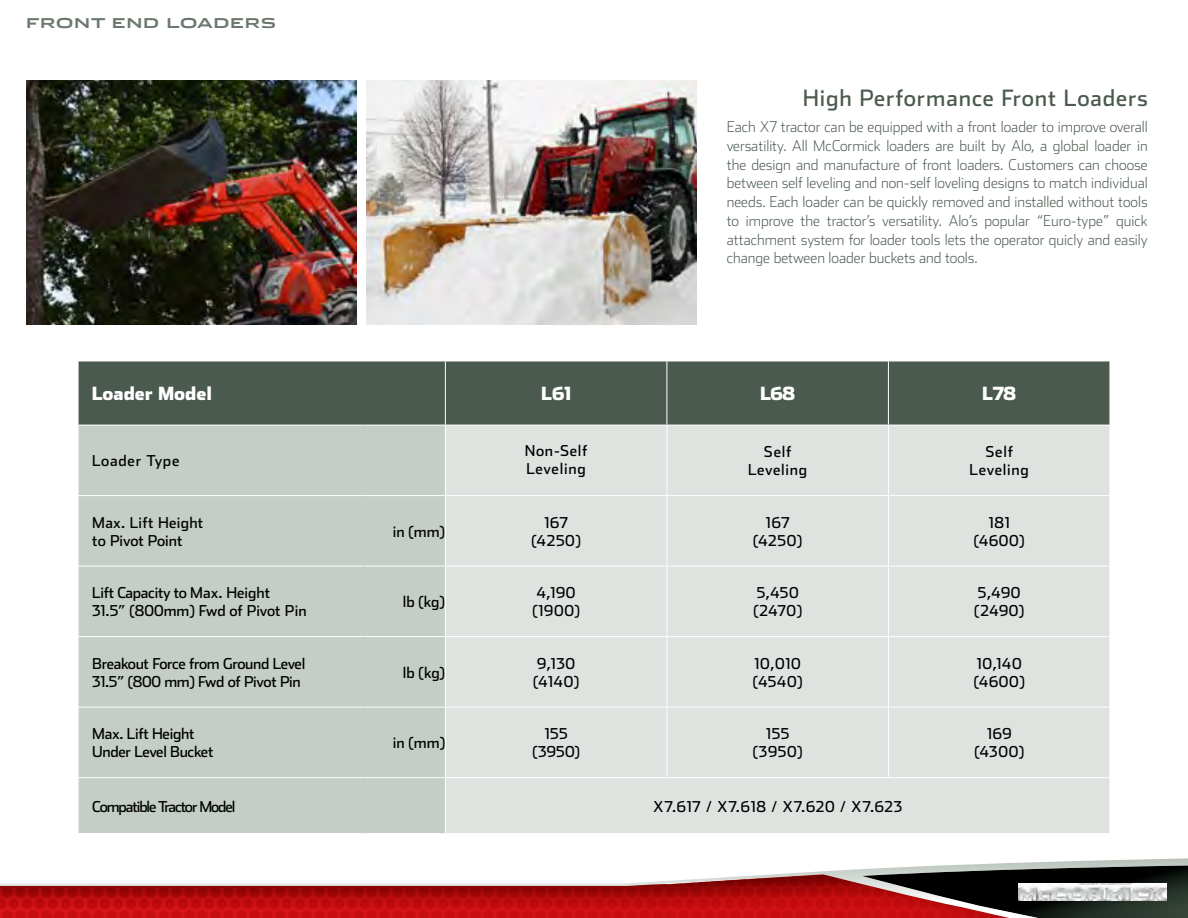
<style>
.page{position:relative;width:1188px;height:918px;background:#fff}
.page>*{position:absolute;margin:0;border:0;box-sizing:border-box;transform-origin:0 0}
.t1{font:22.5px "Stainless";letter-spacing:.04em;color:#4b5a4f}
.t2{font:900 18px "Stainless";color:#fff}
.t3{font:200 15px/18.8px "Stainless";color:#4b5a4f;text-align:justify}
.t4{font:15px/18px "Stainless";color:#000;text-align:center}
.t5{font:15px/18px "Stainless";letter-spacing:.05em;color:#000}
.t6{font:15px/18px "Stainless";letter-spacing:-.02em;color:#000}
.t7{font:15px/18px "Stainless";letter-spacing:.02em;color:#000}
.t8{font:15px "Stainless";letter-spacing:-.07em;color:#000}
.t9{font:700 13.5px "Stainless Ext";letter-spacing:.05em;color:#6a786d}
</style>
<div class="page">
<svg style="left:0;top:870px;width:848px;height:48px"></svg>
<div style="left:848px;top:852px;width:340px;height:66px;background:#000;opacity:.75"></div>
<img style="left:1019px;top:884px;width:148px;height:17px">
<div style="left:79px;top:362px;width:1031px;height:63px;background:#4b5a4f"></div>
<div style="left:79px;top:426px;width:366px;height:407px;background:#c4cdc6"></div>
<div style="left:446px;top:426px;width:664px;height:407px;background:#dee3df"></div>
<hr style="left:445px;top:361px;width:1px;height:64px;background:#fff">
<hr style="left:667px;top:361px;width:1px;height:64px;background:#fff">
<hr style="left:888px;top:361px;width:1px;height:64px;background:#fff">
<hr style="left:667px;top:425px;width:1px;height:70px;background:#fff">
<hr style="left:888px;top:425px;width:1px;height:70px;background:#fff">
<hr style="left:78px;top:495px;width:286px;height:1px;background:#fff">
<hr style="left:364px;top:495px;width:81px;height:1px;background:#fff">
<hr style="left:445px;top:495px;width:222px;height:1px;background:#fff">
<hr style="left:667px;top:495px;width:221px;height:1px;background:#fff">
<hr style="left:667px;top:496px;width:1px;height:70px;background:#fff">
<hr style="left:888px;top:495px;width:222px;height:1px;background:#fff">
<hr style="left:888px;top:496px;width:1px;height:70px;background:#fff">
<hr style="left:78px;top:566px;width:286px;height:1px;background:#fff">
<hr style="left:364px;top:566px;width:81px;height:1px;background:#fff">
<hr style="left:445px;top:566px;width:222px;height:1px;background:#fff">
<hr style="left:667px;top:566px;width:221px;height:1px;background:#fff">
<hr style="left:667px;top:566px;width:1px;height:70px;background:#fff">
<hr style="left:888px;top:566px;width:222px;height:1px;background:#fff">
<hr style="left:888px;top:566px;width:1px;height:70px;background:#fff">
<hr style="left:78px;top:636px;width:286px;height:1px;background:#fff">
<hr style="left:364px;top:636px;width:81px;height:1px;background:#fff">
<hr style="left:445px;top:636px;width:222px;height:1px;background:#fff">
<hr style="left:667px;top:636px;width:221px;height:1px;background:#fff">
<hr style="left:667px;top:637px;width:1px;height:70px;background:#fff">
<hr style="left:888px;top:636px;width:222px;height:1px;background:#fff">
<hr style="left:888px;top:637px;width:1px;height:70px;background:#fff">
<hr style="left:78px;top:707px;width:286px;height:1px;background:#fff">
<hr style="left:364px;top:707px;width:81px;height:1px;background:#fff">
<hr style="left:445px;top:707px;width:222px;height:1px;background:#fff">
<hr style="left:667px;top:707px;width:221px;height:1px;background:#fff">
<hr style="left:667px;top:708px;width:1px;height:69px;background:#fff">
<hr style="left:888px;top:707px;width:222px;height:1px;background:#fff">
<hr style="left:888px;top:708px;width:1px;height:69px;background:#fff">
<hr style="left:78px;top:777px;width:286px;height:1px;background:#fff">
<hr style="left:364px;top:777px;width:81px;height:1px;background:#fff">
<hr style="left:445px;top:777px;width:222px;height:1px;background:#fff">
<hr style="left:667px;top:777px;width:221px;height:1px;background:#fff">
<hr style="left:888px;top:777px;width:222px;height:1px;background:#fff">
<hr style="left:364px;top:425px;width:1px;height:70px;background:#c4cdc6">
<hr style="left:364px;top:496px;width:1px;height:70px;background:#c4cdc6">
<hr style="left:364px;top:566px;width:1px;height:70px;background:#c4cdc6">
<hr style="left:364px;top:637px;width:1px;height:70px;background:#c4cdc6">
<hr style="left:364px;top:708px;width:1px;height:69px;background:#c4cdc6">
<hr style="left:364px;top:778px;width:1px;height:55px;background:#c4cdc6">
<img style="left:26px;top:80px;width:330px;height:245px">
<img style="left:367px;top:80px;width:330px;height:245px">
<p class="t9" style="left:26px;top:15px;width:251px">FRONT END LOADERS</p>
<h1 class="t1" style="left:803px;top:85px;width:346px">High Performance Front Loaders</h1>
<p class="t3" style="left:727px;top:117px;width:423px">Each X7 tractor can be equipped with a front loader to improve overall versatility. All McCormick loaders are built by Alo, a global loader in the design and manufacture of front loaders. Customers can choose between self leveling and non-self loveling designs to match individual needs. Each loader can be quickly removed and installed without tools to improve the tractor’s versatility. Alo’s popular “Euro-type” quick attachment system for loader tools lets the operator quicly and easily change between loader buckets and tools.</p>
<p class="t2" style="left:92px;top:382px;width:122px">Loader Model</p>
<p class="t2" style="left:541px;top:382px;width:31px">L61</p>
<p class="t2" style="left:760px;top:382px;width:37px">L68</p>
<p class="t2" style="left:982px;top:382px;width:36px">L78</p>
<p class="t5" style="left:92px;top:452px;width:89px">Loader Type</p>
<p class="t5" style="left:525px;top:441px;width:64px">Non-Self<br>Leveling</p>
<p class="t5" style="left:748px;top:443px;width:61px;text-align:center">Self<br>Leveling</p>
<p class="t5" style="left:970px;top:443px;width:61px;text-align:center">Self<br>Leveling</p>
<p class="t7" style="left:92px;top:513px;width:113px">Max. Lift Height to Pivot Point</p>
<p class="t4" style="left:393px;top:522px;width:54px">in (mm)</p>
<p class="t4" style="left:532px;top:513px;width:51px">167 (4250)</p>
<p class="t4" style="left:753px;top:513px;width:51px">167 (4250)</p>
<p class="t4" style="left:974px;top:513px;width:52px">181 (4600)</p>
<p class="t4" style="left:92px;top:584px;width:216px;text-align:left">Lift Capacity to Max. Height<br>31.5” (800mm) Fwd of Pivot Pin</p>
<p class="t4" style="left:403px;top:593px;width:44px">lb (kg)</p>
<p class="t4" style="left:532px;top:584px;width:49px;text-align:left">4,190 (1900)</p>
<p class="t4" style="left:753px;top:584px;width:50px;text-align:left">5,450 (2470)</p>
<p class="t4" style="left:974px;top:584px;width:52px;text-align:left">5,490 (2490)</p>
<p class="t6" style="left:92px;top:654px;width:215px">Breakout Force from Ground Level<br>31.5” (800 mm) Fwd of Pivot Pin</p>
<p class="t4" style="left:403px;top:663px;width:44px">lb (kg)</p>
<p class="t4" style="left:533px;top:654px;width:48px;text-align:left">9,130 (4140)</p>
<p class="t5" style="left:753px;top:654px;width:51px">10,010 (4540)</p>
<p class="t5" style="left:974px;top:654px;width:52px">10,140 (4600)</p>
<p class="t6" style="left:92px;top:725px;width:123px">Max. Lift Height<br>Under Level Bucket</p>
<p class="t4" style="left:393px;top:734px;width:54px">in (mm)</p>
<p class="t4" style="left:532px;top:725px;width:49px">155 (3950)</p>
<p class="t4" style="left:753px;top:725px;width:51px">155 (3950)</p>
<p class="t4" style="left:974px;top:725px;width:51px">169 (4300)</p>
<p class="t8" style="left:92px;top:797px;width:145px">Compatible Tractor Model</p>
<p class="t5" style="left:653px;top:797px;width:251px">X7.617 / X7.618 / X7.620 / X7.623</p>
</div>
